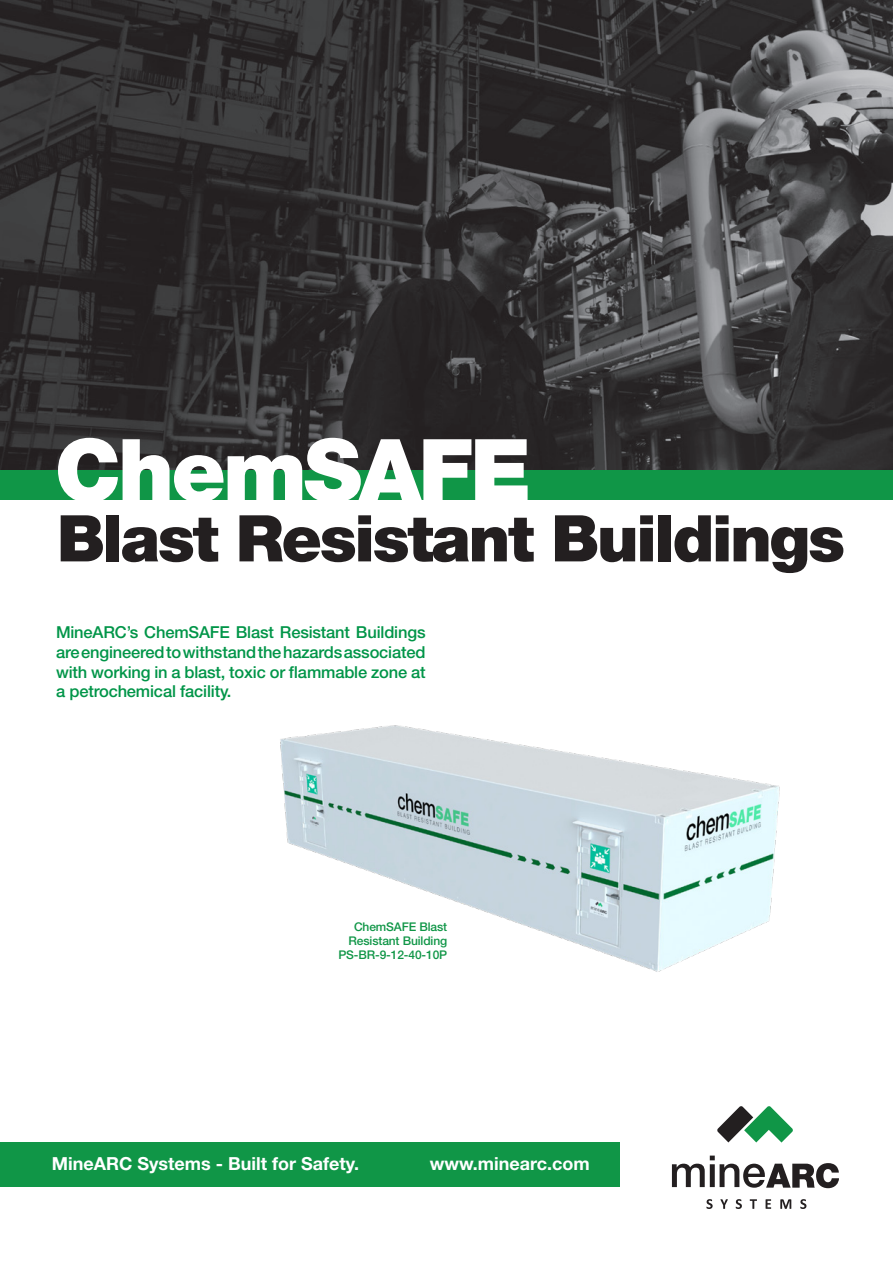
<style>
.page{position:relative;width:893px;height:1263px;background:#fff}
.page>*{position:absolute;margin:0;border:0;box-sizing:border-box;transform-origin:0 0}
.t1{font:900 87px "Helvetica Neue LT Std";letter-spacing:-.035em;color:#fff}
.t2{font:900 64.5px "Helvetica Neue LT Std";letter-spacing:-.035em;color:#231f20}
.t3{font:700 18px "Helvetica Neue LT Std";color:#fff}
.t4{font:500 16.5px/19.8px "Helvetica Neue LT Std";letter-spacing:-.01em;color:#009548;text-align:justify}
.t5{font:500 12px/14.4px "Helvetica Neue LT Std";letter-spacing:-.01em;color:#109647;text-align:center}
</style>
<div class="page">
<img style="left:0;top:0;width:893px;height:471px">
<div style="left:0;top:471px;width:893px;height:29px;background:#109647"></div>
<div style="left:0;top:1142px;width:620px;height:44px;background:#109647"></div>
<svg style="left:672px;top:1155px;width:167px;height:33px"></svg>
<svg style="left:706px;top:1199px;width:7px;height:10px"></svg>
<svg style="left:720px;top:1199px;width:8px;height:10px"></svg>
<svg style="left:736px;top:1199px;width:6px;height:10px"></svg>
<svg style="left:750px;top:1199px;width:7px;height:10px"></svg>
<svg style="left:766px;top:1199px;width:5px;height:10px"></svg>
<svg style="left:780px;top:1199px;width:11px;height:10px"></svg>
<svg style="left:800px;top:1199px;width:6px;height:10px"></svg>
<svg style="left:717px;top:1106px;width:76px;height:36px"></svg>
<img style="left:280px;top:725px;width:500px;height:247px">
<p class="t1" style="left:55px;top:418px;width:478px">ChemSAFE</p>
<p class="t2" style="left:57px;top:500px;width:789px">Blast Resistant Buildings</p>
<p class="t4" style="left:56px;top:622px;width:371px">MineARC’s ChemSAFE Blast Resistant Buildings are engineered to withstand the hazards associated with working in a blast, toxic or flammable zone at a petrochemical facility.</p>
<p class="t5" style="left:349px;top:919px;width:100px">ChemSAFE Blast<br>Resistant Building</p>
<p class="t5" style="left:338px;top:948px;width:110px">PS-BR-9-12-40-10P</p>
<p class="t3" style="left:52px;top:1153px;width:309px">MineARC Systems - Built for Safety.</p>
<p class="t3" style="left:430px;top:1153px;width:161px">www.minearc.com</p>
</div>
